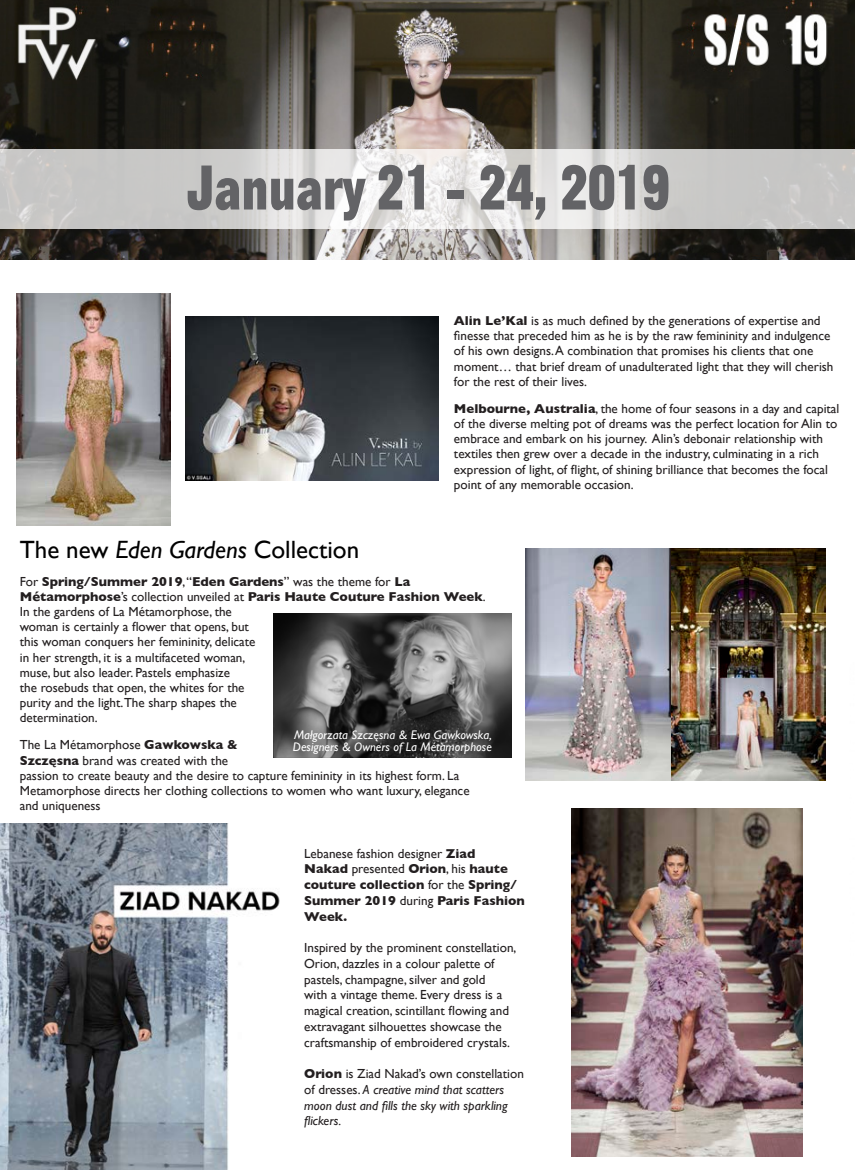
<style>
.page{position:relative;width:855px;height:1170px;background:#fff}
.page>*{position:absolute;margin:0;border:0;box-sizing:border-box;transform-origin:0 0}
.t1{font:61.25px "Gothic Thirteen";color:#636366}
.t2{font:25px "Gill Sans";color:#000}
.Normal__Web{font:13.12px/15.1px "Gill Sans";color:#231f20}
.Normal__Web-2{font:700 13.12px/15.8px "Gill Sans";color:#231f20}
.Normal__Web-3{font:italic 13.12px/15.8px "Gill Sans";color:#231f20}
.t3{font:italic 12.5px/12.5px "Gill Sans";color:#fff}
.s1{font-weight:700}
.s2{font-style:italic}
.s3{font-weight:400}
.s4{font-weight:700;font-style:normal}
.s5{font-style:normal}
</style>
<div class="page">
<img style="left:17px;top:293px;width:153px;height:232px">
<img style="left:185px;top:316px;width:254px;height:164px">
<img style="left:526px;top:548px;width:146px;height:232px">
<img style="left:672px;top:548px;width:154px;height:232px">
<img style="left:0;top:0;width:855px;height:259px">
<img style="left:571px;top:809px;width:232px;height:347px">
<img style="left:0;top:824px;width:280px;height:346px">
<img style="left:274px;top:613px;width:237px;height:145px">
<svg style="left:0;top:150px;width:855px;height:79px;background:#d6d5d4"></svg>
<p class="t1" style="left:187px;top:150px;width:484px">January 21 - 24, 2019</p>
<p class="Normal__Web" style="left:454px;top:313px;width:381px"><span class="s1">Alin Le’Kal</span> is as much defined by the generations of expertise and finesse that preceded him as he is by the raw femininity and indulgence of his own designs. A combination that promises his clients that one moment… that brief dream of unadulterated light that they will cherish for the rest of their lives.</p>
<p class="Normal__Web" style="left:454px;top:401px;width:387px"><span class="s1">Melbourne, Australia</span>, the home of four seasons in a day and capital of the diverse melting pot of dreams was the perfect location for Alin to embrace and embark on his journey. Alin’s debonair relationship with textiles then grew over a decade in the industry, culminating in a rich expression of light, of flight, of shining brilliance that becomes the focal point of any memorable occasion.</p>
<p class="t2" style="left:20px;top:535px;width:341px">The new <span class="s2">Eden Gardens</span> Collection</p>
<p class="Normal__Web" style="left:20px;top:574px;width:468px">For <span class="s1">Spring/Summer 2019</span>, “<span class="s1">Eden Gardens</span>” was the theme for <span class="s1">La Métamorphose</span>’s collection unveiled at <span class="s1">Paris Haute Couture Fashion Week</span>.<br>In the gardens of La Métamorphose, the<br>woman is certainly a flower that opens, but<br>this woman conquers her femininity, delicate<br>in her strength, it is a multifaceted woman,<br>muse, but also leader. Pastels emphasize<br>the rosebuds that open, the whites for the<br>purity and the light.The sharp shapes the<br>determination.</p>
<p class="Normal__Web" style="left:20px;top:737px;width:451px">The La Métamorphose <span class="s1">Gawkowska &amp;<br>Szczęsna</span> brand was created with the<br>passion to create beauty and the desire to capture femininity in its highest form. La Metamorphose directs her clothing collections to women who want luxury, elegance and uniqueness</p>
<p class="Normal__Web-2" style="left:304px;top:845px;width:222px"><span class="s3">Lebanese fashion designer</span> Ziad<br>Nakad <span class="s3">presented</span> Orion<span class="s3">, his</span> haute couture collection <span class="s3">for the</span> Spring/<br>Summer 2019 <span class="s3">during</span> Paris Fashion<br>Week.</p>
<p class="Normal__Web" style="left:304px;top:940px;width:214px;line-height:15.8px">Inspired by the prominent constellation, Orion, dazzles in a colour palette of pastels, champagne, silver and gold<br>with a vintage theme. Every dress is a magical creation, scintillant flowing and extravagant silhouettes showcase the craftsmanship of embroidered crystals.</p>
<p class="Normal__Web-3" style="left:304px;top:1066px;width:221px"><span class="s4">Orion</span> <span class="s5">is Ziad Nakad’s own constellation of dresses.</span> A creative mind that scatters moon dust and fills the sky with sparkling flickers.</p>
<p class="t3" style="left:293px;top:728px;width:200px">Małgorzata Szczęsna &amp; Ewa Gawkowska,<br>Designers &amp; Owners of La Métamorphose</p>
</div>
